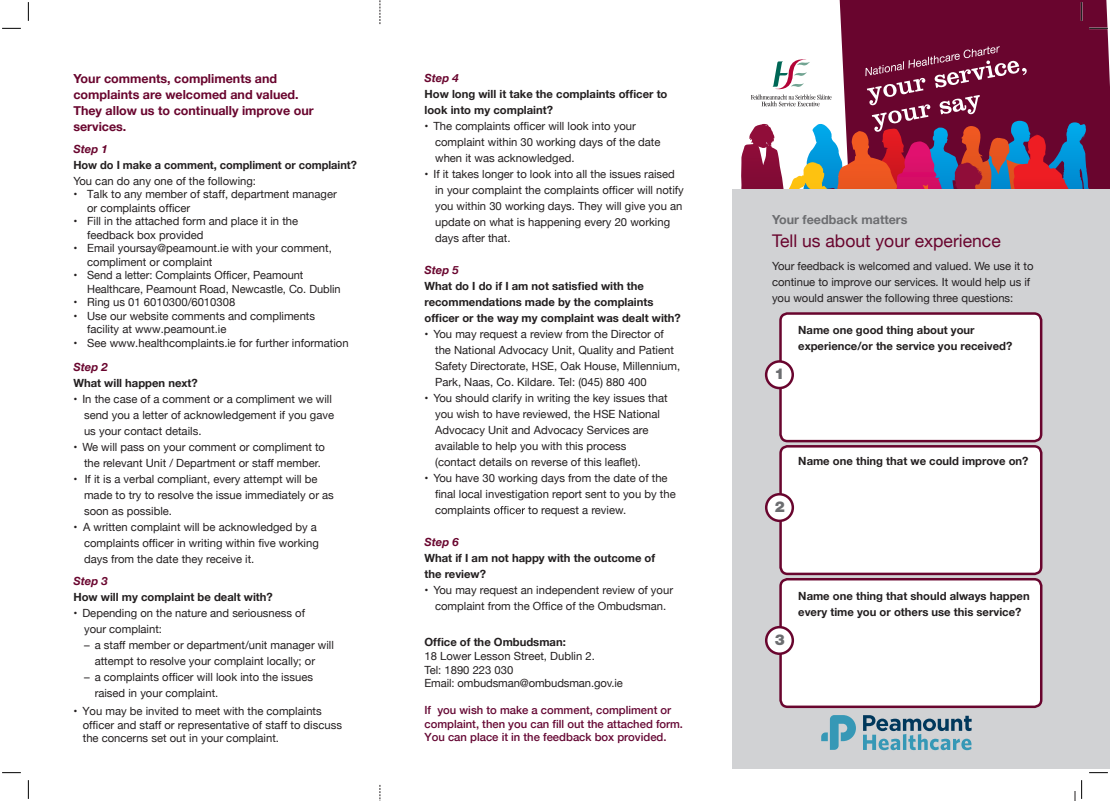
<style>
.page{position:relative;width:1110px;height:801px;background:#fff}
.page>*{position:absolute;margin:0;border:0;box-sizing:border-box;transform-origin:0 0}
.t1{font:17.5px "Helvetica Neue";color:#69052e}
.t2{font:900 15px "Helvetica Neue LT Std";color:#6c6d70}
.t3{font:700 12.5px/16px "Helvetica Neue";color:#69052e}
.t4{font:700 12.5px "Helvetica Neue";color:#6c6d70}
.t5{font:11.25px/16px "Helvetica Neue";color:#231f20}
.t6{font:700 11.25px/16px "Helvetica Neue";color:#231f20}
.t7{font:500 11.25px/13.5px "Helvetica Neue";color:#650733}
.t8{font:italic 700 11.25px "Helvetica Neue";color:#69052e}
</style>
<div class="page">
<hr style="left:1074px;top:0;width:1px;height:801px;background:#231f20">
<div style="left:1069px;top:20px;width:12px;height:770px;background:#fff"></div>
<svg style="left:379px;top:0;width:1px;height:801px"></svg>
<div style="left:839px;top:0;width:270px;height:189px;background:#69052e"></div>
<div style="left:731px;top:189px;width:378px;height:580px;background:#d1d2d4"></div>
<svg style="left:494px;top:506px;width:31px;height:8px"></svg>
<div style="left:365px;top:25px;width:30px;height:758px;background:#fff"></div>
<svg style="left:741px;top:46px;width:346px;height:357px"></svg>
<svg style="left:2px;top:28px;width:19px;height:1px"></svg>
<svg style="left:1088px;top:28px;width:19px;height:1px"></svg>
<svg style="left:2px;top:772px;width:19px;height:1px"></svg>
<svg style="left:1089px;top:772px;width:18px;height:1px"></svg>
<svg style="left:28px;top:2px;width:1px;height:19px"></svg>
<svg style="left:28px;top:780px;width:1px;height:19px"></svg>
<svg style="left:1080px;top:2px;width:1px;height:19px"></svg>
<div style="left:780px;top:579px;width:260px;height:128px;background:#fff;border-radius:7px"></div>
<div style="left:779px;top:578px;width:263px;height:130px;border:2px solid #69052e;border-radius:7px"></div>
<div style="left:780px;top:446px;width:260px;height:128px;background:#fff;border-radius:7px"></div>
<div style="left:779px;top:445px;width:263px;height:130px;border:2px solid #69052e;border-radius:7px"></div>
<div style="left:780px;top:313px;width:260px;height:128px;background:#fff;border-radius:7px"></div>
<div style="left:779px;top:312px;width:263px;height:130px;border:2px solid #69052e;border-radius:7px"></div>
<svg style="left:765px;top:361px;width:27px;height:27px"></svg>
<div style="left:764px;top:360px;width:29px;height:29px;border:2px solid #69052e;border-radius:50%"></div>
<svg style="left:766px;top:494px;width:26px;height:27px"></svg>
<div style="left:764px;top:493px;width:29px;height:29px;border:2px solid #69052e;border-radius:50%"></div>
<svg style="left:766px;top:627px;width:26px;height:27px"></svg>
<div style="left:764px;top:626px;width:29px;height:29px;border:2px solid #69052e;border-radius:50%"></div>
<svg style="left:821px;top:715px;width:34px;height:35px"></svg>
<svg style="left:863px;top:715px;width:108px;height:35px"></svg>
<p class="t3" style="left:73px;top:71px;width:242px">Your comments, compliments and complaints are welcomed and valued.<br>They allow us to continually improve our services.</p>
<p class="t8" style="left:73px;top:140px;width:36px">Step 1</p>
<p class="t6" style="left:73px;top:157px;width:285px">How do I make a comment, compliment or complaint?</p>
<p class="t5" style="left:73px;top:174px;width:184px">You can do any one of the following:</p>
<p class="t5" style="left:87px;top:188px;width:251px;line-height:13.5px;text-indent:-14px">• Talk to any member of staff, department manager or complaints officer</p>
<p class="t5" style="left:87px;top:215px;width:212px;line-height:13.5px;text-indent:-14px">• Fill in the attached form and place it in the feedback box provided</p>
<p class="t5" style="left:87px;top:242px;width:246px;line-height:13.5px;text-indent:-14px">• Email yoursay@peamount.ie with your comment, compliment or complaint</p>
<p class="t5" style="left:87px;top:269px;width:255px;line-height:13.5px;text-indent:-14px">• Send a letter: Complaints Officer, Peamount<br>Healthcare, Peamount Road, Newcastle, Co. Dublin</p>
<p class="t5" style="left:73px;top:295px;width:163px">• Ring us 01 6010300/6010308</p>
<p class="t5" style="left:87px;top:310px;width:229px;line-height:13.5px;text-indent:-14px">• Use our website comments and compliments facility at www.peamount.ie</p>
<p class="t5" style="left:73px;top:336px;width:276px">• See www.healthcomplaints.ie for further information</p>
<p class="t8" style="left:73px;top:358px;width:36px">Step 2</p>
<p class="t6" style="left:73px;top:375px;width:126px">What will happen next?</p>
<p class="t5" style="left:84px;top:391px;width:251px;text-indent:-11px">• In the case of a comment or a compliment we will send you a letter of acknowledgement if you gave us your contact details.</p>
<p class="t5" style="left:73px;top:439px;width:253px;text-align:center">• We will pass on your comment or compliment to the relevant Unit / Department or staff member.</p>
<p class="t5" style="left:84px;top:471px;width:251px;text-indent:-11px">• If it is a verbal compliant, every attempt will be made to try to resolve the issue immediately or as soon as possible.</p>
<p class="t5" style="left:84px;top:519px;width:236px;text-indent:-11px">• A written complaint will be acknowledged by a complaints officer in writing within five working days from the date they receive it.</p>
<p class="t8" style="left:73px;top:572px;width:36px">Step 3</p>
<p class="t6" style="left:73px;top:589px;width:201px">How will my complaint be dealt with?</p>
<p class="t5" style="left:84px;top:605px;width:222px;text-indent:-11px">• Depending on the nature and seriousness of your complaint:</p>
<p class="t5" style="left:95px;top:637px;width:241px;text-indent:-11px">– a staff member or department/unit manager will attempt to resolve your complaint locally; or</p>
<p class="t5" style="left:95px;top:669px;width:220px;text-indent:-11px">– a complaints officer will look into the issues raised in your complaint.</p>
<p class="t5" style="left:83px;top:705px;width:260px;line-height:13.5px;text-indent:-9px">• You may be invited to meet with the complaints officer and staff or representative of staff to discuss the concerns set out in your complaint.</p>
<p class="t8" style="left:424px;top:69px;width:36px">Step 4</p>
<p class="t6" style="left:424px;top:86px;width:244px">How long will it take the complaints officer to look into my complaint?</p>
<p class="t5" style="left:435px;top:119px;width:227px;text-indent:-11px">• The complaints officer will look into your complaint within 30 working days of the date when it was acknowledged.</p>
<p class="t5" style="left:435px;top:167px;width:250px;text-indent:-11px">• If it takes longer to look into all the issues raised in your complaint the complaints officer will notify you within 30 working days. They will give you an update on what is happening every 20 working days after that.</p>
<p class="t8" style="left:424px;top:261px;width:36px">Step 5</p>
<p class="t6" style="left:424px;top:278px;width:258px">What do I do if I am not satisfied with the recommendations made by the complaints officer or the way my complaint was dealt with?</p>
<p class="t5" style="left:435px;top:327px;width:246px;text-indent:-11px">• You may request a review from the Director of the National Advocacy Unit, Quality and Patient Safety Directorate, HSE, Oak House, Millennium, Park, Naas, Co. Kildare. Tel: (045) 880 400</p>
<p class="t5" style="left:435px;top:391px;width:234px;text-indent:-11px">• You should clarify in writing the key issues that you wish to have reviewed, the HSE National Advocacy Unit and Advocacy Services are available to help you with this process (contact details on reverse of this leaflet).</p>
<p class="t5" style="left:435px;top:471px;width:242px;text-indent:-11px">• You have 30 working days from the date of the final local investigation report sent to you by the complaints</p>
<p class="t5" style="left:528px;top:503px;width:99px">to request a review.</p>
<p class="t8" style="left:424px;top:533px;width:36px">Step 6</p>
<p class="t6" style="left:424px;top:550px;width:232px">What if I am not happy with the outcome of the review?</p>
<p class="t5" style="left:424px;top:583px;width:250px;text-align:center">• You may request an independent review of your complaint from the Office of the Ombudsman.</p>
<p class="t6" style="left:424px;top:634px;width:143px">Office of the Ombudsman:</p>
<p class="t5" style="left:424px;top:650px;width:200px;line-height:13.5px">18 Lower Lesson Street, Dublin 2.<br>Tel: 1890 223 030<br>Email: ombudsman@ombudsman.gov.ie</p>
<p class="t7" style="left:424px;top:703px;width:260px">If you wish to make a comment, compliment or complaint, then you can fill out the attached form.<br>You can place it in the feedback box provided.</p>
<p class="t4" style="left:771px;top:209px;width:137px">Your feedback matters</p>
<h1 class="t1" style="left:771px;top:228px;width:230px">Tell us about your experience</h1>
<p class="t5" style="left:771px;top:258px;width:263px">Your feedback is welcomed and valued. We use it to continue to improve our services. It would help us if you would answer the following three questions:</p>
<h2 class="t2" style="left:774px;top:365px;width:12px">1</h2>
<p class="t6" style="left:798px;top:322px;width:215px">Name one good thing about your experience/or the service you received?</p>
<h2 class="t2" style="left:774px;top:498px;width:12px">2</h2>
<p class="t6" style="left:798px;top:454px;width:231px">Name one thing that we could improve on?</p>
<h2 class="t2" style="left:774px;top:631px;width:12px">3</h2>
<p class="t6" style="left:798px;top:588px;width:233px">Name one thing that should always happen every time you or others use this service?</p>
</div>
